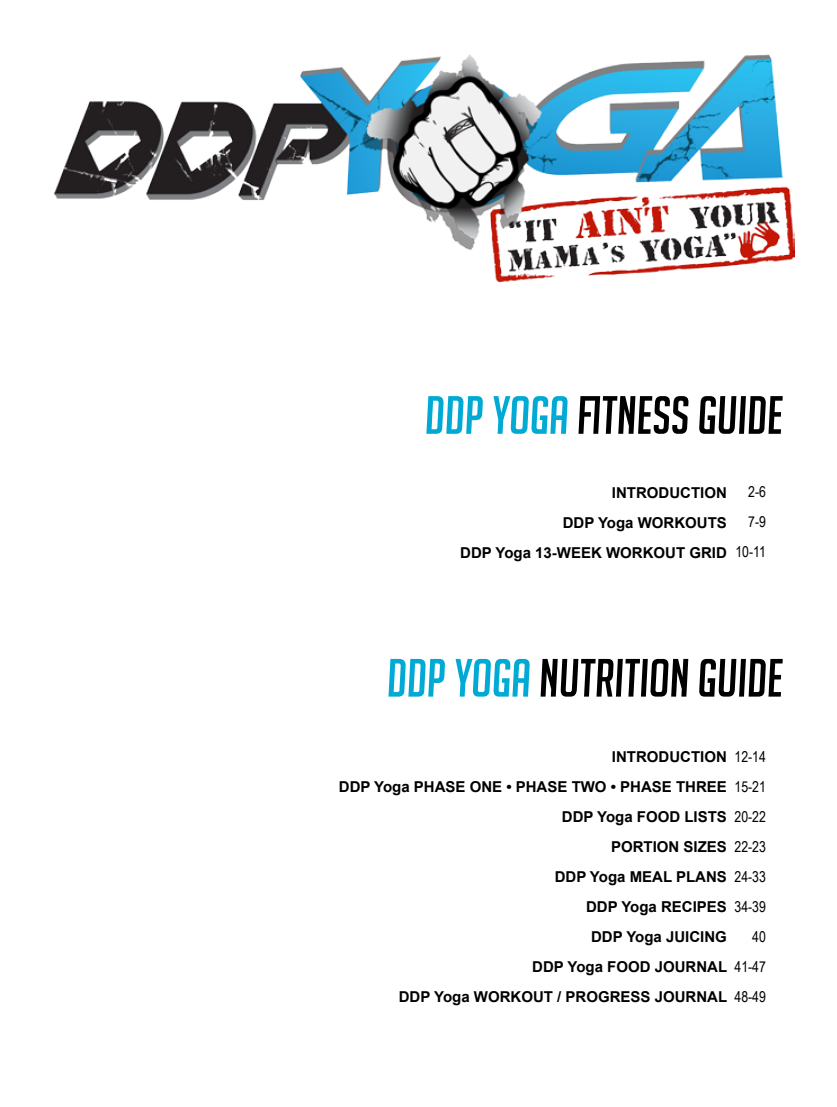
<style>
.page{position:relative;width:837px;height:1107px;background:#fff}
.page>*{position:absolute;margin:0;border:0;box-sizing:border-box;transform-origin:0 0}
.t1{font:italic 52.5px "Big Noodle Titling";color:#000}
.t2{font:700 15px/30px "Arial";color:#000;text-align:right}
.t3{font:15px/30px "Arial Narrow";color:#000;text-align:right}
.s1{color:#00aad4}
</style>
<div class="page">
<img style="left:54px;top:54px;width:740px;height:229px">
<h1 class="t1" style="left:425px;top:387px;width:359px"><span class="s1">DDP YOGA</span> FITNESS GUIDE</h1>
<p class="t2" style="left:460px;top:478px;width:268px">INTRODUCTION<br>DDP Yoga WORKOUTS<br>DDP Yoga 13-WEEK WORKOUT GRID</p>
<p class="t3" style="left:735px;top:476px;width:32px">2-6<br>7-9<br>10-11</p>
<h1 class="t1" style="left:387px;top:650px;width:397px"><span class="s1">DDP YOGA</span> NUTRITION GUIDE</h1>
<p class="t2" style="left:339px;top:742px;width:390px">INTRODUCTION<br>DDP Yoga PHASE ONE • PHASE TWO • PHASE THREE<br>DDP Yoga FOOD LISTS<br>PORTION SIZES<br>DDP Yoga MEAL PLANS<br>DDP Yoga RECIPES<br>DDP Yoga JUICING<br>DDP Yoga FOOD JOURNAL<br>DDP Yoga WORKOUT / PROGRESS JOURNAL</p>
<p class="t3" style="left:735px;top:742px;width:33px">12-14<br>15-21<br>20-22<br>22-23<br>24-33<br>34-39<br>40<br>41-47<br>48-49</p>
</div>
